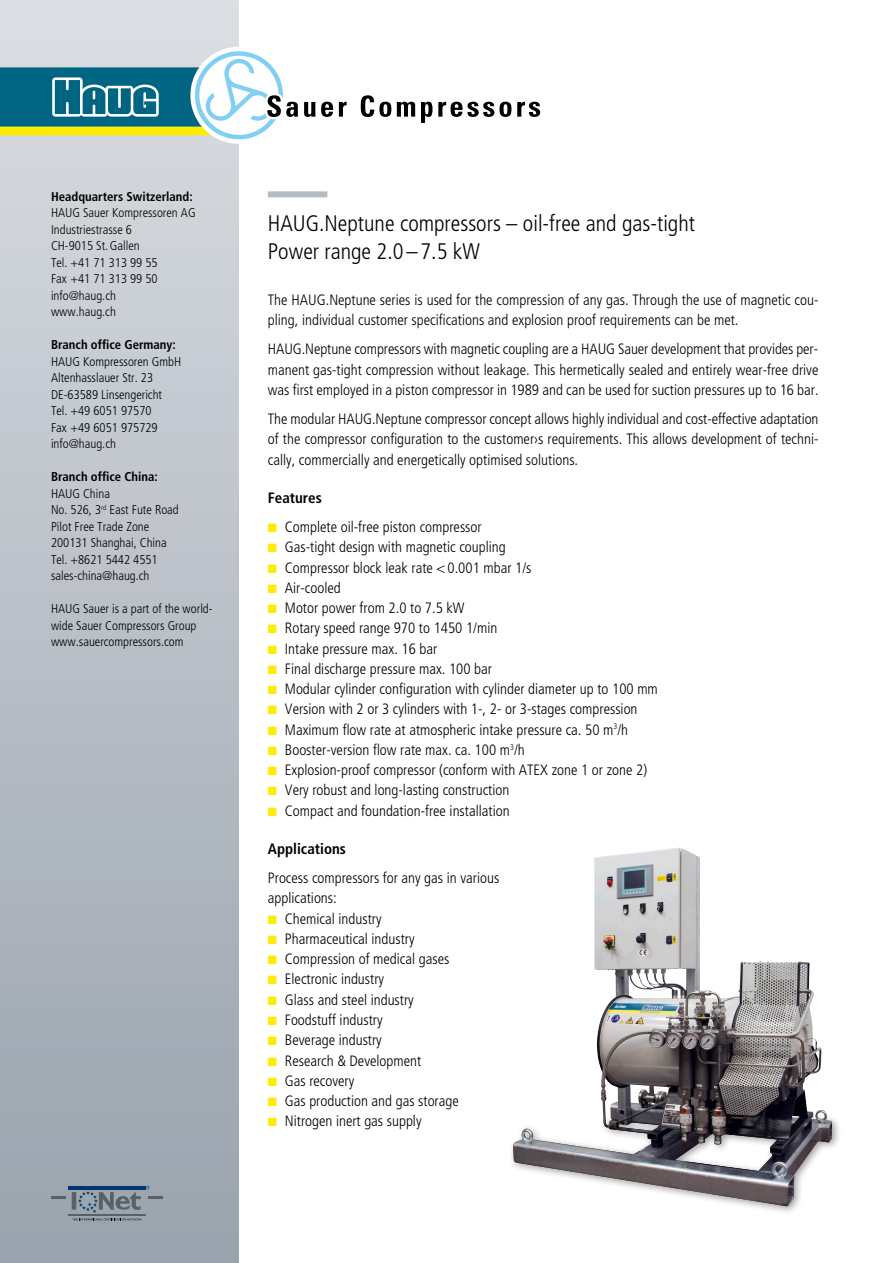
<style>
.page{position:relative;width:893px;height:1263px;background:#fff}
.page>*{position:absolute;margin:0;border:0;box-sizing:border-box;transform-origin:0 0}
.t1{font:300 condensed 22.5px/27.8px "Frutiger";color:#000}
.t2{font:300 condensed 15px/20.2px "Frutiger";color:#000}
.t3{font:700 condensed 15px "Frutiger";color:#000}
.t4{font:300 condensed 12.75px/16.5px "Frutiger";color:#000}
.t5{font:700 condensed 12.75px "Frutiger";color:#000}
.s1{color:#ffed00}
</style>
<div class="page">
<div style="left:0;top:0;width:238px;height:1263px;background:linear-gradient(to bottom,#dbdee3,#99a2ad)"></div>
<div style="left:190px;top:47px;width:98px;height:97px;background:#fff;border-radius:50%"></div>
<svg style="left:304px;top:102px;width:11px;height:15px"></svg>
<svg style="left:321px;top:102px;width:12px;height:15px"></svg>
<svg style="left:339px;top:102px;width:8px;height:15px"></svg>
<svg style="left:361px;top:95px;width:30px;height:22px"></svg>
<svg style="left:397px;top:102px;width:18px;height:15px"></svg>
<svg style="left:421px;top:102px;width:90px;height:21px"></svg>
<svg style="left:517px;top:102px;width:23px;height:15px"></svg>
<svg style="left:0;top:51px;width:298px;height:88px"></svg>
<div style="left:508px;top:1114px;width:334px;height:102px;background:#000;opacity:.4"></div>
<img style="left:513px;top:857px;width:319px;height:349px">
<hr style="left:68px;top:1186px;width:77px;height:3px;background:#00529e">
<hr style="left:68px;top:1214px;width:77px;height:2px;background:#939598">
<svg style="left:51px;top:1196px;width:14px;height:2px"></svg>
<svg style="left:72px;top:1186px;width:91px;height:34px;background:#788795"></svg>
<div style="left:268px;top:191px;width:59px;height:6px;background:#b4bcc4"></div>
<p class="t5" style="left:51px;top:189px;width:143px">Headquarters Switzerland:</p>
<p class="t4" style="left:51px;top:205px;width:146px">HAUG Sauer Kompressoren AG<br>Industriestrasse 6<br>CH-9015 St.Gallen<br>Tel. +41 71 313 99 55<br>Fax +41 71 313 99 50 info@haug.ch<br>www.haug.ch</p>
<p class="t5" style="left:51px;top:337px;width:126px">Branch office Germany:</p>
<p class="t4" style="left:51px;top:353px;width:132px">HAUG Kompressoren GmbH<br>Altenhasslauer Str. 23<br>DE-63589 Linsengericht<br>Tel. +49 6051 97570<br>Fax +49 6051 975729 info@haug.ch</p>
<p class="t5" style="left:51px;top:469px;width:108px">Branch office China:</p>
<p class="t4" style="left:51px;top:485px;width:129px">HAUG China<br>No. 526, 3<sup>rd</sup> East Fute Road<br>Pilot Free Trade Zone<br>200131 Shanghai, China<br>Tel. +8621 5442 4551 sales-china@haug.ch</p>
<p class="t4" style="left:51px;top:601px;width:163px">HAUG Sauer is a part of the world&shy;wide Sauer Compressors Group www.sauercompressors.com</p>
<h1 class="t1" style="left:268px;top:210px;width:429px">HAUG.Neptune compressors – oil-free and gas-tight<br>Power range 2.0 – 7.5 kW</h1>
<p class="t2" style="left:268px;top:290px;width:552px">The HAUG.Neptune series is used for the compression of any gas. Through the use of magnetic cou&shy;pling, individual customer specifications and explosion proof requirements can be met.</p>
<p class="t2" style="left:268px;top:339px;width:552px;text-align:justify">HAUG.Neptune compressors with magnetic coupling are a HAUG Sauer development that provides per&shy;manent gas-tight compression without leakage. This hermetically sealed and entirely wear-free drive was first employed in a piston compressor in 1989 and can be used for suction pressures up to 16 bar.</p>
<p class="t2" style="left:268px;top:409px;width:552px;text-align:justify">The modular HAUG.Neptune compressor concept allows highly individual and cost-effective adaptation of the compressor configuration to the customer›s requirements. This allows development of techni&shy;cally, commercially and energetically optimised solutions.</p>
<p class="t3" style="left:268px;top:489px;width:55px">Features</p>
<p class="t2" style="left:268px;top:517px;width:215px"><span class="s1">■</span> Complete oil-free piston compressor</p>
<p class="t2" style="left:268px;top:537px;width:239px"><span class="s1">■</span> Gas-tight design with magnetic coupling</p>
<p class="t2" style="left:268px;top:558px;width:265px"><span class="s1">■</span> Compressor block leak rate &lt;0.001 mbar 1/s</p>
<p class="t2" style="left:268px;top:578px;width:74px"><span class="s1">■</span> Air-cooled</p>
<p class="t2" style="left:268px;top:598px;width:198px"><span class="s1">■</span> Motor power from 2.0 to 7.5 kW</p>
<p class="t2" style="left:268px;top:618px;width:231px"><span class="s1">■</span> Rotary speed range 970 to 1450 1/min</p>
<p class="t2" style="left:268px;top:639px;width:171px"><span class="s1">■</span> Intake pressure max. 16 bar</p>
<p class="t2" style="left:268px;top:659px;width:226px"><span class="s1">■</span> Final discharge pressure max. 100 bar</p>
<p class="t2" style="left:268px;top:679px;width:392px"><span class="s1">■</span> Modular cylinder configuration with cylinder diameter up to 100 mm</p>
<p class="t2" style="left:268px;top:699px;width:371px"><span class="s1">■</span> Version with 2 or 3 cylinders with 1-, 2- or 3-stages compression</p>
<p class="t2" style="left:268px;top:720px;width:362px"><span class="s1">■</span> Maximum flow rate at atmospheric intake pressure ca. 50 m<sup>3</sup>/h</p>
<p class="t2" style="left:268px;top:740px;width:259px"><span class="s1">■</span> Booster-version flow rate max. ca. 100 m<sup>3</sup>/h</p>
<p class="t2" style="left:268px;top:760px;width:381px"><span class="s1">■</span> Explosion-proof compressor (conform with ATEX zone 1 or zone 2)</p>
<p class="t2" style="left:268px;top:780px;width:243px"><span class="s1">■</span> Very robust and long-lasting construction</p>
<p class="t2" style="left:268px;top:801px;width:243px"><span class="s1">■</span> Compact and foundation-free installation</p>
<p class="t3" style="left:268px;top:840px;width:80px">Applications</p>
<p class="t2" style="left:268px;top:868px;width:233px">Process compressors for any gas in various applications:</p>
<p class="t2" style="left:268px;top:909px;width:115px"><span class="s1">■</span> Chemical industry</p>
<p class="t2" style="left:268px;top:929px;width:148px"><span class="s1">■</span> Pharmaceutical industry</p>
<p class="t2" style="left:268px;top:949px;width:183px"><span class="s1">■</span> Compression of medical gases</p>
<p class="t2" style="left:268px;top:969px;width:118px"><span class="s1">■</span> Electronic industry</p>
<p class="t2" style="left:268px;top:990px;width:147px"><span class="s1">■</span> Glass and steel industry</p>
<p class="t2" style="left:268px;top:1010px;width:116px"><span class="s1">■</span> Foodstuff industry</p>
<p class="t2" style="left:268px;top:1030px;width:115px"><span class="s1">■</span> Beverage industry</p>
<p class="t2" style="left:268px;top:1050px;width:155px"><span class="s1">■</span> Research &amp; Development</p>
<p class="t2" style="left:268px;top:1071px;width:88px"><span class="s1">■</span> Gas recovery</p>
<p class="t2" style="left:268px;top:1091px;width:192px"><span class="s1">■</span> Gas production and gas storage</p>
<p class="t2" style="left:268px;top:1111px;width:155px"><span class="s1">■</span> Nitrogen inert gas supply</p>
</div>
